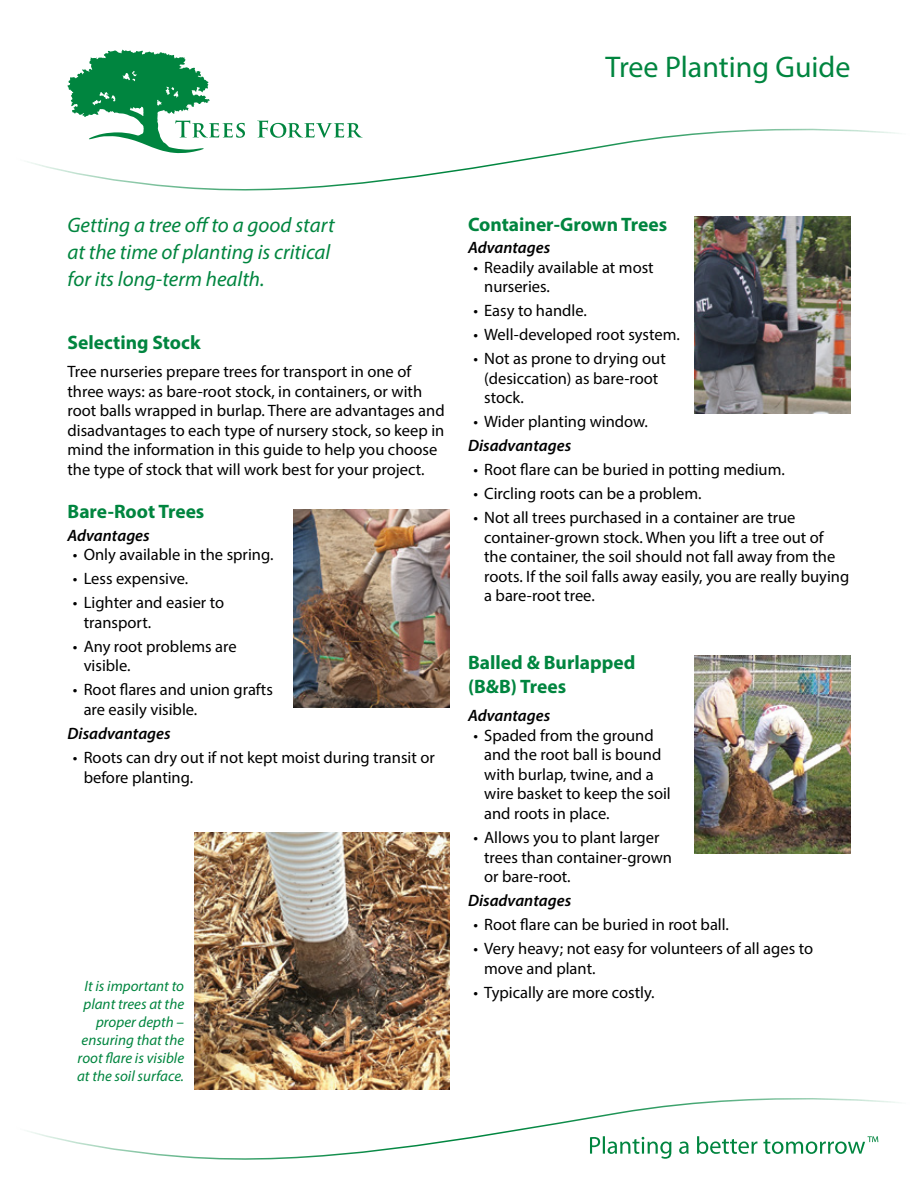
<style>
.page{position:relative;width:918px;height:1188px;background:#fff}
.page>*{position:absolute;margin:0;border:0;box-sizing:border-box;transform-origin:0 0}
.t1{font:30px "Myriad Pro";color:#00853f}
.t2{font:italic 21px/27px "Myriad Pro";color:#00853f}
.t3{font:700 19.5px/24px "Myriad Pro";color:#00853f}
.t4{font:16.5px/19.5px "Myriad Pro";color:#000}
.t5{font:italic 600 16.5px "Myriad Pro";color:#000}
.t6{font:italic 15px/18px "Myriad Pro";color:#00853f;text-align:right}
</style>
<div class="page">
<svg style="left:27px;top:128px;width:872px;height:63px"></svg>
<svg style="left:27px;top:1098px;width:872px;height:62px"></svg>
<svg style="left:257px;top:120px;width:106px;height:18px"></svg>
<svg style="left:68px;top:50px;width:177px;height:103px"></svg>
<svg style="left:590px;top:1136px;width:81px;height:23px"></svg>
<svg style="left:679px;top:1142px;width:10px;height:12px"></svg>
<svg style="left:697px;top:1136px;width:60px;height:18px"></svg>
<svg style="left:763px;top:1136px;width:115px;height:18px"></svg>
<img style="left:194px;top:833px;width:256px;height:257px">
<img style="left:294px;top:510px;width:156px;height:197px">
<img style="left:694px;top:216px;width:156px;height:198px">
<img style="left:694px;top:656px;width:156px;height:197px">
<h1 class="t1" style="left:606px;top:48px;width:246px">Tree Planting Guide</h1>
<p class="t2" style="left:68px;top:211px;width:269px">Getting a tree off to a good start at the time of planting is critical for its long-term health.</p>
<p class="t3" style="left:68px;top:330px;width:135px">Selecting Stock</p>
<p class="t4" style="left:68px;top:362px;width:379px">Tree nurseries prepare trees for transport in one of three ways: as bare-root stock, in containers, or with root balls wrapped in burlap. There are advantages and disadvantages to each type of nursery stock, so keep in mind the information in this guide to help you choose the type of stock that will work best for your project.</p>
<p class="t3" style="left:68px;top:499px;width:138px">Bare-Root Trees</p>
<p class="t5" style="left:68px;top:525px;width:84px">Advantages</p>
<p class="t4" style="left:73px;top:545px;width:202px">• Only available in the spring.</p>
<p class="t4" style="left:73px;top:569px;width:117px">• Less expensive.</p>
<p class="t4" style="left:84px;top:593px;width:142px;text-indent:-11px">• Lighter and easier to transport.</p>
<p class="t4" style="left:84px;top:636px;width:155px;text-indent:-11px">• Any root problems are visible.</p>
<p class="t4" style="left:84px;top:680px;width:191px;text-indent:-11px">• Root flares and union grafts are easily visible.</p>
<p class="t5" style="left:68px;top:723px;width:105px">Disadvantages</p>
<p class="t4" style="left:84px;top:747px;width:353px;text-indent:-11px">• Roots can dry out if not kept moist during transit or before planting.</p>
<p class="t6" style="left:77px;top:977px;width:109px">It is important to plant trees at the proper depth – ensuring that the root flare is visible at the soil surface.</p>
<p class="t3" style="left:468px;top:211px;width:201px">Container-Grown Trees</p>
<p class="t5" style="left:468px;top:237px;width:84px">Advantages</p>
<p class="t4" style="left:484px;top:257px;width:171px;text-indent:-11px">• Readily available at most nurseries.</p>
<p class="t4" style="left:473px;top:301px;width:115px">• Easy to handle.</p>
<p class="t4" style="left:473px;top:325px;width:208px">• Well-developed root system.</p>
<p class="t4" style="left:484px;top:349px;width:183px;text-indent:-11px">• Not as prone to drying out (desiccation) as bare-root stock.</p>
<p class="t4" style="left:473px;top:412px;width:176px">• Wider planting window.</p>
<p class="t5" style="left:468px;top:435px;width:105px">Disadvantages</p>
<p class="t4" style="left:473px;top:460px;width:313px">• Root flare can be buried in potting medium.</p>
<p class="t4" style="left:473px;top:484px;width:230px">• Circling roots can be a problem.</p>
<p class="t4" style="left:484px;top:508px;width:367px;text-indent:-11px">• Not all trees purchased in a container are true container-grown stock. When you lift a tree out of the container, the soil should not fall away from the roots. If the soil falls away easily, you are really buying a bare-root tree.</p>
<p class="t3" style="left:468px;top:650px;width:169px">Balled &amp; Burlapped (B&amp;B) Trees</p>
<p class="t5" style="left:468px;top:705px;width:84px">Advantages</p>
<p class="t4" style="left:484px;top:725px;width:188px;text-indent:-11px">• Spaded from the ground and the root ball is bound with burlap, twine, and a wire basket to keep the soil and roots in place.</p>
<p class="t4" style="left:484px;top:827px;width:189px;text-indent:-11px">• Allows you to plant larger trees than container-grown or bare-root.</p>
<p class="t5" style="left:468px;top:890px;width:105px">Disadvantages</p>
<p class="t4" style="left:473px;top:915px;width:257px">• Root flare can be buried in root ball.</p>
<p class="t4" style="left:484px;top:939px;width:330px;text-indent:-11px">• Very heavy; not easy for volunteers of all ages to move and plant.</p>
<p class="t4" style="left:473px;top:982px;width:183px">• Typically are more costly.</p>
</div>
